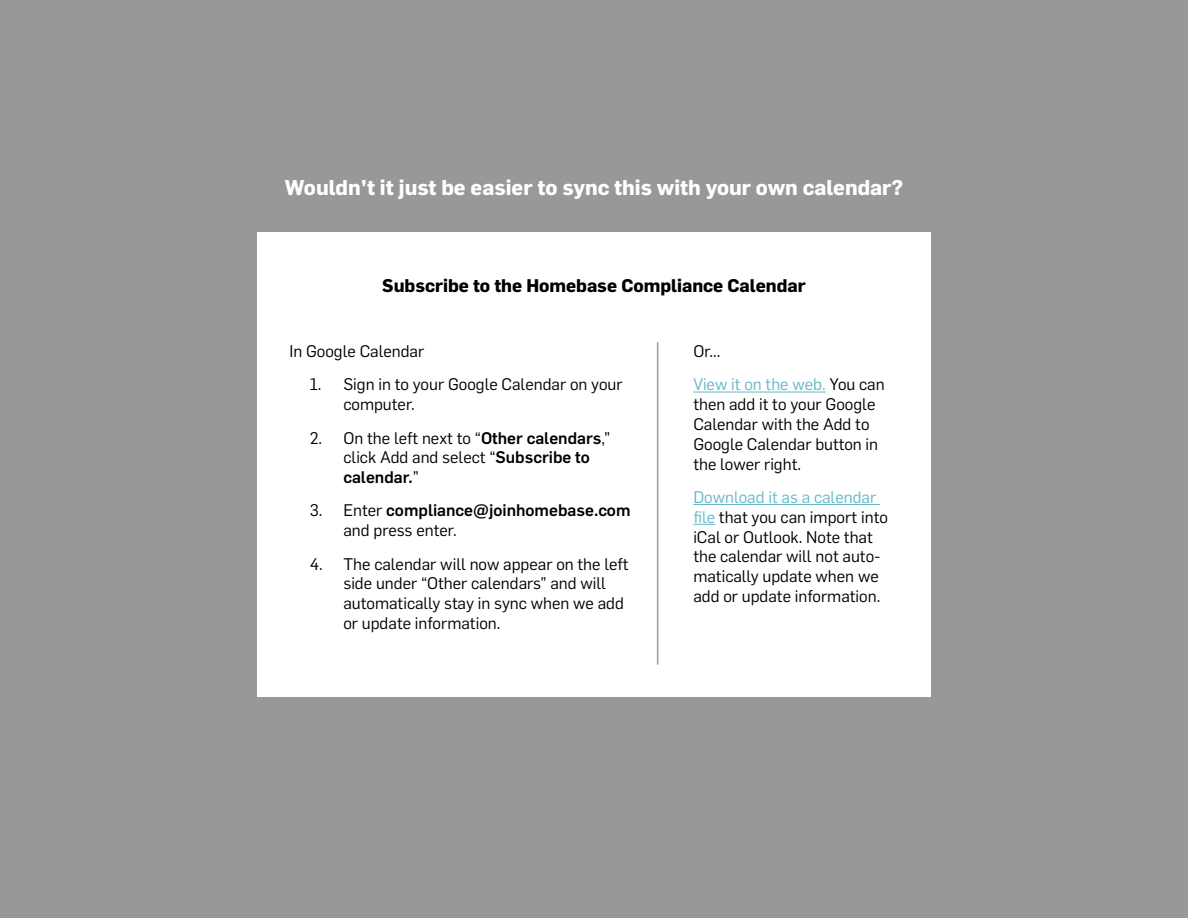
<style>
.page{position:relative;width:1188px;height:918px;background:#989898}
.page>*{position:absolute;margin:0;border:0;box-sizing:border-box;transform-origin:0 0}
.t1{font:700 21px "Flama";color:#fff}
.t2{font:700 18px "Flama";color:#000}
.t3{font:16.5px/19.8px "Flama";color:#000}
.t4{font:500 16.5px/19.8px "Flama";color:#000}
.t5{font:16.5px/33.3px "Flama";color:#65b8c8}
.s1{font-weight:500}
.s2{font-weight:400}
.s3{color:#000}
.s4{color:#65b8c8}
</style>
<div class="page">
<div style="left:257px;top:233px;width:674px;height:464px;background:#fff"></div>
<hr style="left:693px;top:392px;width:133px;height:1px;background:#65b8c8">
<hr style="left:693px;top:504px;width:187px;height:1px;background:#65b8c8">
<svg style="left:693px;top:524px;width:22px;height:1px"></svg>
<hr style="left:657px;top:342px;width:1px;height:323px;background:#989898">
<p class="t1" style="left:285px;top:172px;width:620px">Wouldn’t it just be easier to sync this with your own calendar?</p>
<p class="t2" style="left:382px;top:272px;width:425px">Subscribe to the Homebase Compliance Calendar</p>
<p class="t3" style="left:289px;top:341px;width:136px">In Google Calendar</p>
<p class="t3" style="left:343px;top:374px;width:281px;text-indent:-34px">1. Sign in to your Google Calendar on your computer.</p>
<p class="t3" style="left:343px;top:427px;width:268px;text-indent:-34px">2. On the left next to “<span class="s1">Other calendars</span>,” click Add and select “<span class="s1">Subscribe to calendar.</span>”</p>
<p class="t4" style="left:343px;top:500px;width:289px;text-indent:-34px"><span class="s2">3. Enter</span> compliance@joinhomebase.com <span class="s2">and press enter.</span></p>
<p class="t3" style="left:343px;top:553px;width:287px;text-indent:-34px">4. The calendar will now appear on the left side under “Other calendars” and will automatically stay in sync when we add or update information.</p>
<p class="t5" style="left:693px;top:334px;width:193px"><span class="s3">Or...<br></span>View it on the web. <span class="s3">You can</span></p>
<p class="t3" style="left:693px;top:394px;width:186px">then add it to your Google<br>Calendar with the Add to<br>Google Calendar button in the lower right.</p>
<p class="t3" style="left:693px;top:486px;width:196px"><span class="s4">Download it as a calendar file</span> that you can import into iCal or Outlook. Note that the calendar will not auto&shy;matically update when we add or update information.</p>
</div>
